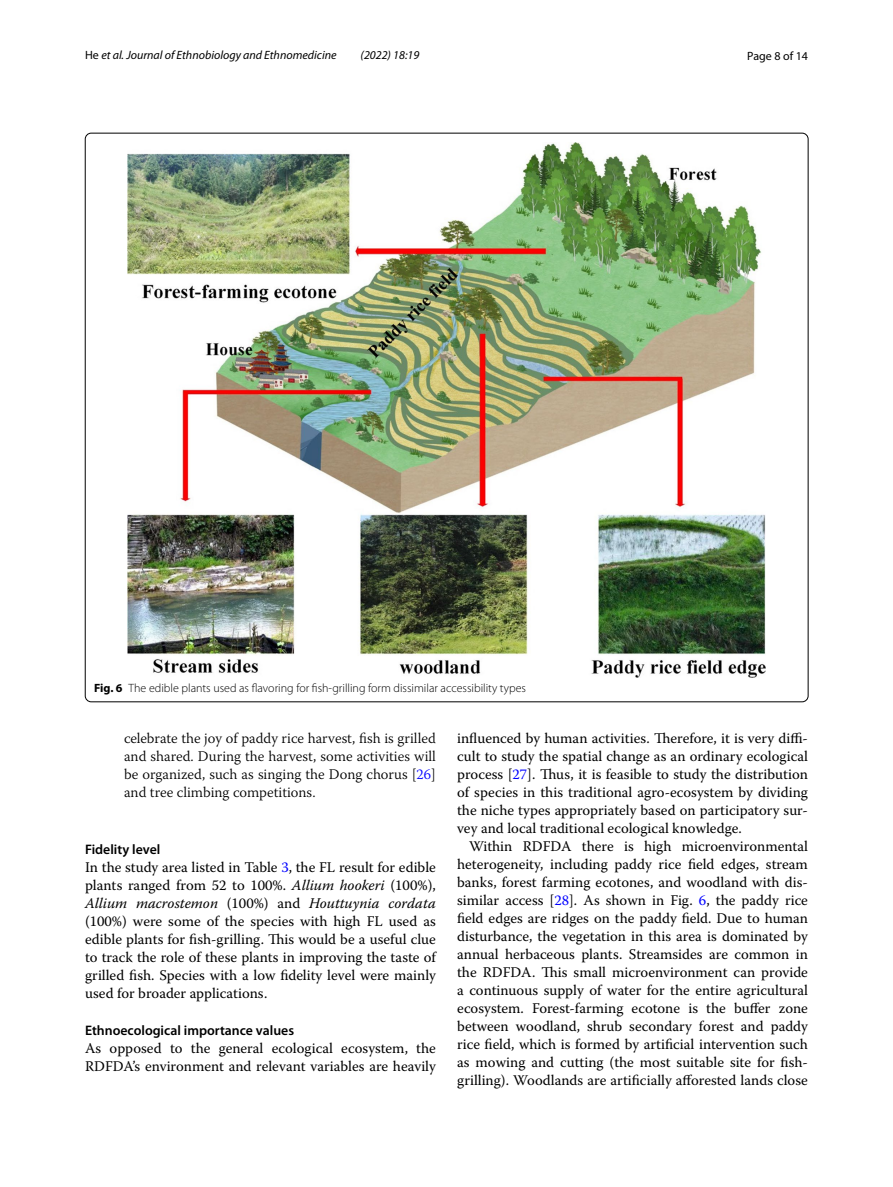
<style>
.page{position:relative;width:893px;height:1187px;background:#fff}
.page>*{position:absolute;margin:0;border:0;box-sizing:border-box;transform-origin:0 0}
.t1{font:14.7px/18px "Warnock Pro";color:#000;text-align:justify}
.t2{font:300 14.7px/18px "Warnock Pro";color:#000;text-align:justify}
.t3{font:600 13.8px "Myriad Pro";color:#000}
.t4{font:300 12px "Myriad Pro";color:#000}
.t5{font:italic 12px "Myriad Pro";color:#000}
.t6{font:12px "Myriad Pro";color:#000}
.s1{font-style:normal}
.s2{font-weight:700}
.s3{color:#00f}
.s4{font-style:italic}
</style>
<div class="page">
<img style="left:128px;top:142px;width:638px;height:535px">
<p class="t5" style="left:85px;top:48px;width:253px"><span class="s1">He</span> et al. Journal of Ethnobiology and Ethnomedicine</p>
<p class="t5" style="left:361px;top:48px;width:60px">(2022) 18:19</p>
<p class="t6" style="left:747px;top:48px;width:62px">Page 8 of 14</p>
<p class="t4" style="left:94px;top:681px;width:433px"><span class="s2">Fig. 6</span> The edible plants used as flavoring for fish-grilling form dissimilar accessibility types</p>
<p class="t2" style="left:124px;top:729px;width:313px">celebrate the joy of paddy rice harvest, fish is grilled and shared. During the harvest, some activities will be organized, such as singing the Dong chorus [<span class="s3">26</span>] and tree climbing competitions.</p>
<p class="t3" style="left:85px;top:840px;width:77px">Fidelity level</p>
<p class="t1" style="left:85px;top:857px;width:352px">In the study area listed in Table <span class="s3">3</span>, the FL result for edible plants ranged from 52 to 100%. <span class="s4">Allium hookeri</span> (100%), <span class="s4">Allium macrostemon</span> (100%) and <span class="s4">Houttuynia cordata </span>(100%) were some of the species with high FL used as edible plants for fish-grilling. This would be a useful clue to track the role of these plants in improving the taste of grilled fish. Species with a low fidelity level were mainly used for broader applications.</p>
<p class="t3" style="left:85px;top:1021px;width:211px">Ethnoecological importance values</p>
<p class="t1" style="left:85px;top:1039px;width:352px">As opposed to the general ecological ecosystem, the<br>RDFDA’s environment and relevant variables are heavily</p>
<p class="t1" style="left:457px;top:729px;width:352px">influenced by human activities. Therefore, it is very diffi&shy;cult to study the spatial change as an ordinary ecological process [<span class="s3">27</span>]. Thus, it is feasible to study the distribution of species in this traditional agro-ecosystem by dividing the niche types appropriately based on participatory sur&shy;vey and local traditional ecological knowledge.</p>
<p class="t1" style="left:457px;top:837px;width:352px;text-indent:12px">Within RDFDA there is high microenvironmental heterogeneity, including paddy rice field edges, stream banks, forest farming ecotones, and woodland with dis&shy;similar access [<span class="s3">28</span>]. As shown in Fig. <span class="s3">6</span>, the paddy rice field edges are ridges on the paddy field. Due to human disturbance, the vegetation in this area is dominated by annual herbaceous plants. Streamsides are common in the RDFDA. This small microenvironment can provide a continuous supply of water for the entire agricultural ecosystem. Forest-farming ecotone is the buffer zone between woodland, shrub secondary forest and paddy rice field, which is formed by artificial intervention such as mowing and cutting (the most suitable site for fish&shy;grilling). Woodlands are artificially afforested lands close</p>
</div>
